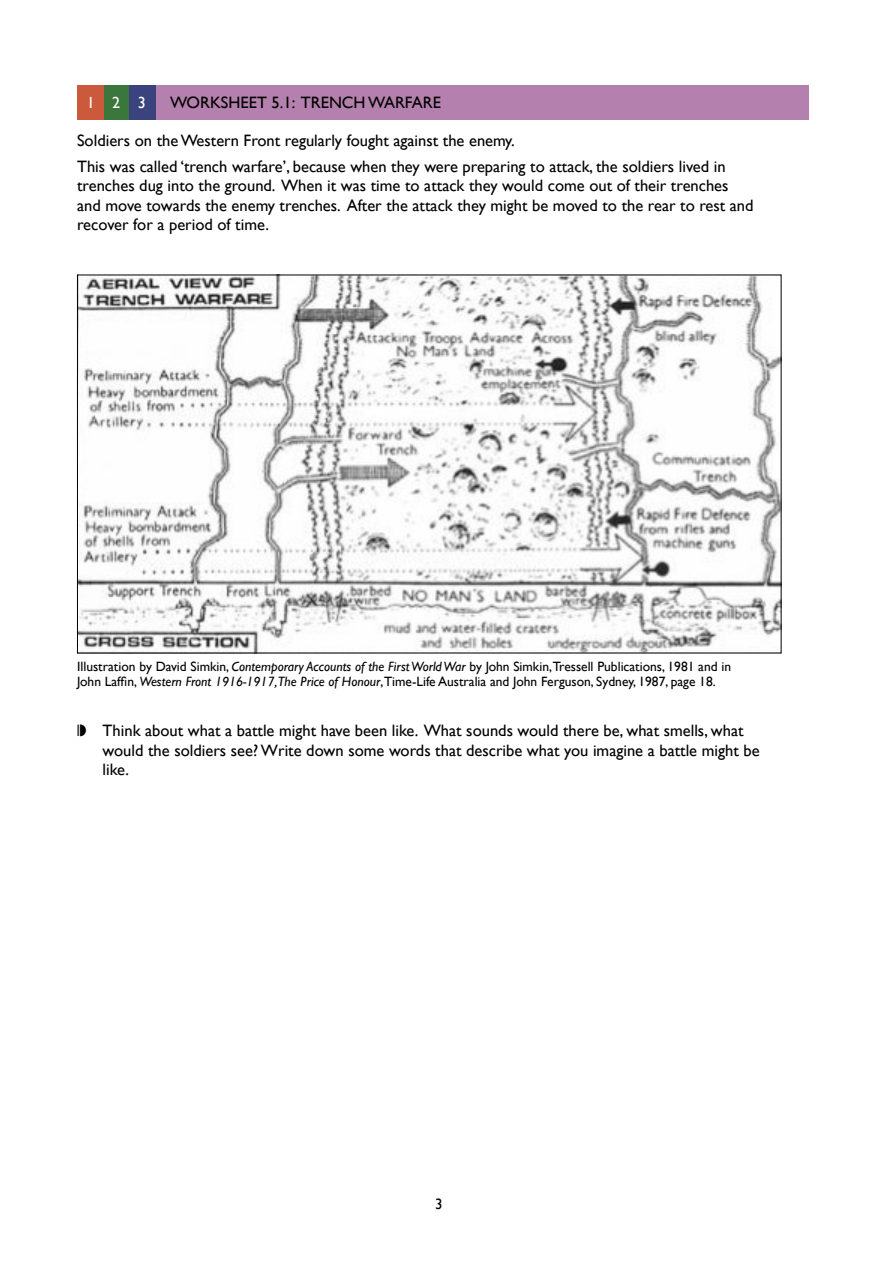
<style>
.page{position:relative;width:894px;height:1263px;background:#fff}
.page>*{position:absolute;margin:0;border:0;box-sizing:border-box;transform-origin:0 0}
.t1{font:16.5px/19.5px "Gill Sans";color:#000}
.t2{font:16.2px "Gill Sans";color:#fff}
.t3{font:15px "Gill Sans";color:#000}
.t4{font:13.5px/15.3px "Gill Sans";color:#000}
.s1{font-style:italic}
</style>
<div class="page">
<div style="left:77px;top:85px;width:731px;height:34px;background:#b480ad"></div>
<div style="left:98px;top:85px;width:36px;height:34px;background:#3b763c"></div>
<div style="left:77px;top:85px;width:26px;height:34px;background:#ca5a3b"></div>
<div style="left:129px;top:85px;width:26px;height:34px;background:#3a437d"></div>
<img style="left:79px;top:277px;width:701px;height:374px">
<p class="t2" style="left:53px;top:96px;width:95px">K31 2 3</p>
<p class="t1" style="left:170px;top:95px;width:273px">WORKSHEET 5.1: TRENCHWARFARE</p>
<p class="t1" style="left:77px;top:129px;width:650px;line-height:26px">Soldiers on theWestern Front regularly fought against the enemy.<br>This was called ‘trench warfare’, because when they were preparing to attack, the soldiers lived in</p>
<p class="t1" style="left:77px;top:178px;width:678px">trenches dug into the ground. When it was time to attack they would come out of their trenches and move towards the enemy trenches. After the attack they might be moved to the rear to rest and recover for a period of time.</p>
<p class="t4" style="left:77px;top:660px;width:656px">Illustration by David Simkin, <span class="s1">Contemporary Accounts of the FirstWorldWar</span> by John Simkin,Tressell Publications, 1981 and in<br>John Laffin, <span class="s1">Western Front 1916-1917,The Price of Honour</span>,Time-Life Australia and John Ferguson, Sydney, 1987, page 18.</p>
<p class="t1" style="left:103px;top:723px;width:659px;text-indent:-26px">❘◗ Think about what a battle might have been like. What sounds would there be, what smells, what would the soldiers see?Write down some words that describe what you imagine a battle might be like.</p>
<p class="t3" style="left:435px;top:1199px;width:9px">3</p>
</div>
